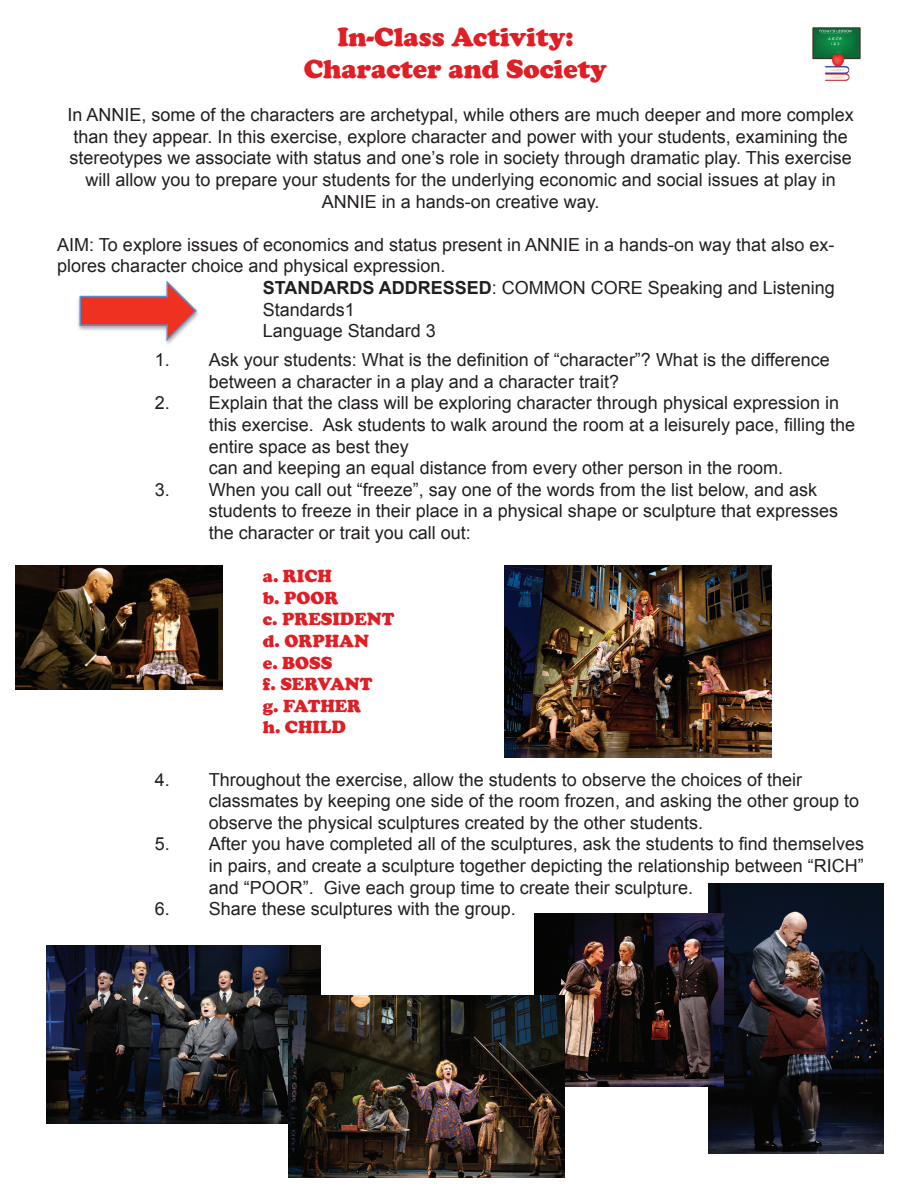
<style>
.page{position:relative;width:918px;height:1188px;background:#fff}
.page>*{position:absolute;margin:0;border:0;box-sizing:border-box;transform-origin:0 0}
.t1{font:900 27px/32.4px "Cooper";color:#e01e25;text-align:center}
.t2{font:18px/21.6px "Arial";color:#231f20}
.t3{font:900 18px/21.6px "Cooper";color:#e01e25}
.s1{font-weight:700}
</style>
<div class="page">
<img style="left:812px;top:27px;width:49px;height:54px">
<img style="left:709px;top:884px;width:174px;height:269px">
<img style="left:504px;top:565px;width:267px;height:192px">
<img style="left:47px;top:945px;width:273px;height:179px">
<img style="left:534px;top:913px;width:189px;height:173px">
<img style="left:288px;top:995px;width:276px;height:182px">
<svg style="left:79px;top:280px;width:119px;height:63px"></svg>
<img style="left:15px;top:565px;width:207px;height:124px">
<h1 class="t1" style="left:304px;top:20px;width:305px">In-Class Activity:<br>Character and Society</h1>
<p class="t2" style="left:67px;top:104px;width:788px;text-align:center">In ANNIE, some of the characters are archetypal, while others are much deeper and more complex than they appear. In this exercise, explore character and power with your students, examining the stereotypes we associate with status and one’s role in society through dramatic play. This exercise will allow you to prepare your students for the underlying economic and social issues at play in ANNIE in a hands-on creative way.</p>
<p class="t2" style="left:57px;top:234px;width:779px">AIM: To explore issues of economics and status present in ANNIE in a hands-on way that also ex-</p>
<p class="t2" style="left:57px;top:255px;width:390px">plores character choice and physical expression.</p>
<p class="t2" style="left:263px;top:277px;width:574px"><span class="s1">STANDARDS ADDRESSED</span>: COMMON CORE Speaking and Listening</p>
<p class="t2" style="left:263px;top:299px;width:94px">Standards1</p>
<p class="t2" style="left:263px;top:320px;width:175px">Language Standard 3</p>
<p class="t2" style="left:209px;top:349px;width:622px;text-indent:-54px">1. Ask your students: What is the definition of “character”? What is the difference between a character in a play and a character trait?</p>
<p class="t2" style="left:209px;top:392px;width:648px;text-indent:-54px">2. Explain that the class will be exploring character through physical expression in this exercise. Ask students to walk around the room at a leisurely pace, filling the entire space as best they<br>can and keeping an equal distance from every other person in the room.</p>
<p class="t2" style="left:209px;top:479px;width:631px;text-indent:-54px">3. When you call out “freeze”, say one of the words from the list below, and ask students to freeze in their place in a physical shape or sculpture that expresses the character or trait you call out:</p>
<p class="t3" style="left:263px;top:565px;width:133px">a. RICH<br>b. POOR<br>c. PRESIDENT d. ORPHAN<br>e. BOSS<br>f. SERVANT<br>g. FATHER<br>h. CHILD</p>
<p class="t2" style="left:209px;top:769px;width:652px;text-indent:-54px">4. Throughout the exercise, allow the students to observe the choices of their classmates by keeping one side of the room frozen, and asking the other group to observe the physical sculptures created by the other students.</p>
<p class="t2" style="left:209px;top:833px;width:657px;text-align:justify;text-indent:-54px">5. After you have completed all of the sculptures, ask the students to find themselves in pairs, and create a sculpture together depicting the relationship between “RICH” and “POOR”. Give each group time to create their sculpture.</p>
<p class="t2" style="left:155px;top:898px;width:363px">6. Share these sculptures with the group.</p>
</div>
